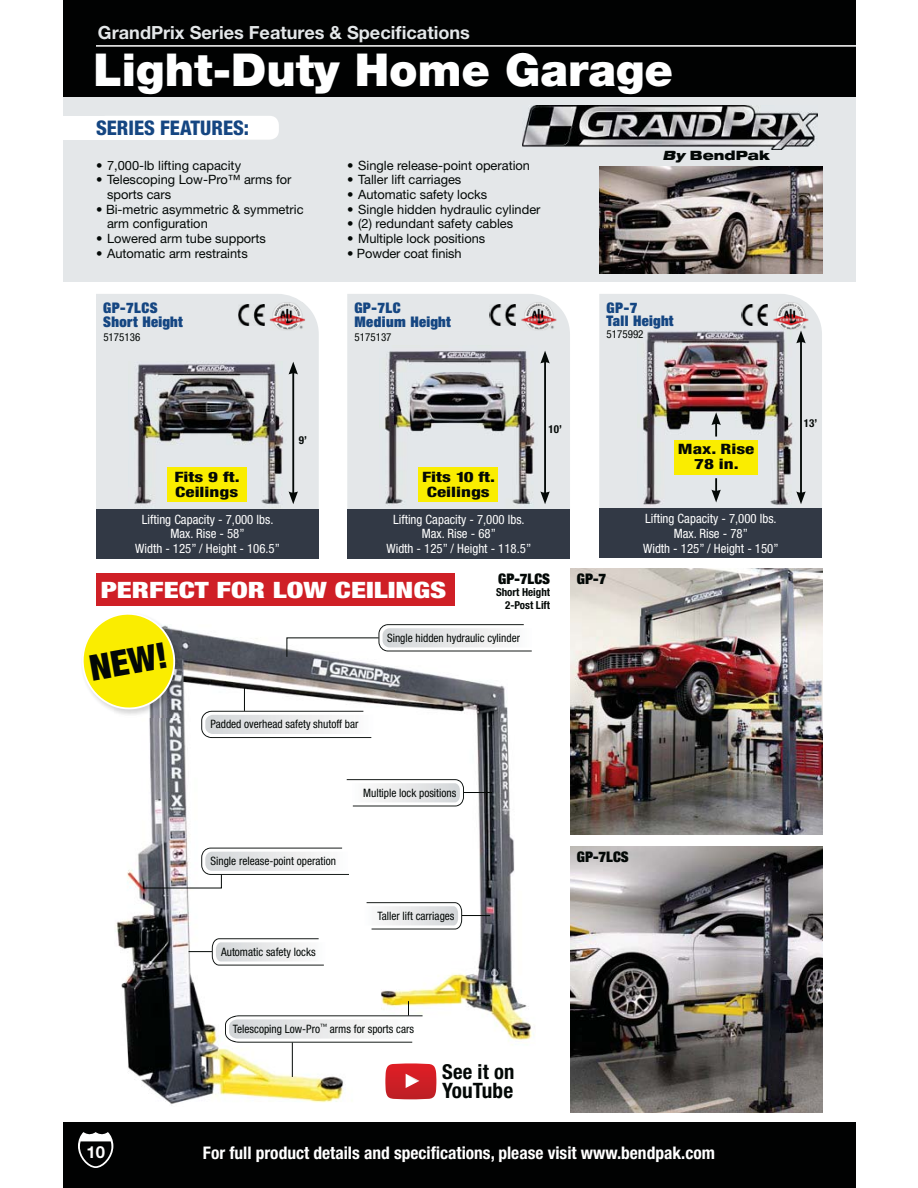
<style>
.page{position:relative;width:918px;height:1188px;background:#fff}
.page>*{position:absolute;margin:0;border:0;box-sizing:border-box;transform-origin:0 0}
.t1{font:900 45.45px "Helvetica Neue LT Std";color:#fff}
.t2{font:900 condensed 35.85px "Helvetica Neue LT Std";color:#030806}
.t3{font:900 condensed 22.5px "Helvetica Neue LT Std";color:#fff;scale:1.33 1}
.t4{font:700 condensed 21.3px "Helvetica Neue LT Std";letter-spacing:.01em;color:#030806}
.t5{font:700 condensed 20.55px "Helvetica Neue LT Std";letter-spacing:.01em;color:#030806}
.t6{font:800 condensed 20.1px "Helvetica Neue LT Std";color:#154682}
.t7{font:700 18.15px "Helvetica Neue LT Std";color:#e4e7e9}
.t8{font:700 condensed 17.4px "Helvetica Neue LT Std";color:#fff}
.t9{font:700 16.65px "Helvetica Neue LT Std";color:#fff}
.t10{font:900 condensed 14.7px/13.8px "Helvetica Neue LT Std";letter-spacing:.03em;color:#154682}
.t11{font:900 condensed 14.7px "Helvetica Neue LT Std";color:#030806}
.t12{font:800 condensed 14.25px/14.9px "Helvetica Neue LT Std";color:#030806;text-align:center;scale:1.33 1}
.t13{font:12.9px/14.7px "Helvetica Neue LT Std";color:#030806}
.t14{font:condensed 12.9px/14.7px "Helvetica Neue LT Std";color:#fff;text-align:center}
.t15{font:900 expanded 12.9px "Helvetica Neue LT Std";color:#030806}
.t16{font:condensed 11.55px "Helvetica Neue LT Std";color:#030806}
.t17{font:700 condensed 10.95px/12.9px "Helvetica Neue LT Std";color:#030806;text-align:right}
.t18{font:condensed 10.95px "Helvetica Neue LT Std";color:#030806}
.s1{font-style:italic}
</style>
<div class="page">
<div style="left:63px;top:0;width:792px;height:97px;background:#010202"></div>
<div style="left:63px;top:1122px;width:792px;height:66px;background:#010202"></div>
<img style="left:115px;top:630px;width:420px;height:475px">
<div style="left:63px;top:97px;width:792px;height:184px;background:#e4e7e9"></div>
<img style="left:570px;top:569px;width:252px;height:266px">
<img style="left:599px;top:166px;width:223px;height:107px">
<img style="left:570px;top:846px;width:252px;height:266px">
<div style="left:599px;top:294px;width:223px;height:215px;background:#e4e7e9"></div>
<div style="left:96px;top:294px;width:223px;height:215px;background:#e4e7e9"></div>
<div style="left:347px;top:294px;width:223px;height:215px;background:#e4e7e9"></div>
<img style="left:773px;top:302px;width:35px;height:28px">
<img style="left:270px;top:302px;width:35px;height:28px">
<img style="left:521px;top:302px;width:35px;height:28px">
<div style="left:599px;top:509px;width:223px;height:49px;background:#323945"></div>
<img style="left:637px;top:330px;width:158px;height:179px">
<img style="left:742px;top:305px;width:26px;height:20px">
<img style="left:239px;top:305px;width:25px;height:20px">
<img style="left:490px;top:305px;width:26px;height:20px">
<div style="left:96px;top:116px;width:183px;height:24px;background:#fff;border-radius:9px"></div>
<div style="left:63px;top:116px;width:168px;height:24px;background:#fff"></div>
<div style="left:96px;top:509px;width:223px;height:49px;background:#323945"></div>
<div style="left:347px;top:509px;width:223px;height:49px;background:#323945"></div>
<img style="left:380px;top:345px;width:158px;height:164px">
<img style="left:129px;top:362px;width:157px;height:147px">
<img style="left:523px;top:106px;width:294px;height:44px">
<div style="left:96px;top:573px;width:359px;height:33px;background:#cf1f26"></div>
<img style="left:371px;top:715px;width:6px;height:19px">
<img style="left:324px;top:942px;width:3px;height:20px">
<svg style="left:286px;top:624px;width:246px;height:34px"></svg>
<img style="left:383px;top:628px;width:152px;height:19px">
<svg style="left:201px;top:688px;width:170px;height:50px"></svg>
<svg style="left:711px;top:478px;width:10px;height:24px"></svg>
<hr style="left:800px;top:341px;width:2px;height:153px;background:#030806">
<svg style="left:796px;top:331px;width:10px;height:12px"></svg>
<svg style="left:796px;top:491px;width:10px;height:13px"></svg>
<hr style="left:544px;top:361px;width:2px;height:133px;background:#030806">
<svg style="left:540px;top:351px;width:10px;height:13px"></svg>
<svg style="left:540px;top:491px;width:10px;height:13px"></svg>
<hr style="left:292px;top:372px;width:2px;height:122px;background:#030806">
<svg style="left:289px;top:362px;width:9px;height:13px"></svg>
<svg style="left:289px;top:491px;width:9px;height:13px"></svg>
<svg style="left:711px;top:412px;width:10px;height:25px"></svg>
<svg style="left:143px;top:848px;width:206px;height:41px"></svg>
<svg style="left:189px;top:938px;width:135px;height:28px"></svg>
<hr style="left:292px;top:1042px;width:1px;height:35px;background:#030806">
<svg style="left:225px;top:1001px;width:198px;height:42px"></svg>
<svg style="left:347px;top:779px;width:145px;height:27px"></svg>
<img style="left:349px;top:783px;width:111px;height:19px">
<svg style="left:367px;top:902px;width:123px;height:27px"></svg>
<img style="left:362px;top:906px;width:96px;height:19px">
<svg style="left:385px;top:1063px;width:51px;height:36px;background:#d4383e"></svg>
<div style="left:167px;top:467px;width:80px;height:35px;background:#faed00"></div>
<div style="left:418px;top:467px;width:80px;height:35px;background:#faed00"></div>
<div style="left:674px;top:440px;width:84px;height:34px;background:#faed00"></div>
<hr style="left:96px;top:45px;width:759px;height:2px;background:#fff">
<svg style="left:78px;top:1132px;width:35px;height:36px"></svg>
<img style="left:115px;top:629px;width:67px;height:88px">
<svg style="left:83px;top:614px;width:95px;height:98px"></svg>
<h3 class="t7" style="left:98px;top:22px;width:374px">GrandPrix Series Features &amp; Specifications</h3>
<h1 class="t1" style="left:93px;top:44px;width:581px">Light-Duty Home Garage</h1>
<h3 class="t6" style="left:96px;top:117px;width:155px">SERIES FEATURES:</h3>
<p class="t13" style="left:96px;top:159px;width:147px">• 7,000-lb lifting capacity</p>
<p class="t13" style="left:107px;top:173px;width:186px;text-indent:-11px">• Telescoping Low-Pro™ arms for sports cars</p>
<p class="t13" style="left:107px;top:203px;width:198px;text-indent:-11px">• Bi-metric asymmetric &amp; symmetric arm configuration</p>
<p class="t13" style="left:96px;top:232px;width:172px">• Lowered arm tube supports</p>
<p class="t13" style="left:96px;top:247px;width:153px">• Automatic arm restraints</p>
<p class="t13" style="left:347px;top:159px;width:184px">• Single release-point operation</p>
<p class="t13" style="left:347px;top:173px;width:116px">• Taller lift carriages</p>
<p class="t13" style="left:347px;top:188px;width:142px">• Automatic safety locks</p>
<p class="t13" style="left:347px;top:203px;width:195px">• Single hidden hydraulic cylinder</p>
<p class="t13" style="left:347px;top:217px;width:167px">• (2) redundant safety cables</p>
<p class="t13" style="left:347px;top:232px;width:139px">• Multiple lock positions</p>
<p class="t13" style="left:347px;top:247px;width:116px">• Powder coat finish</p>
<p class="t10" style="left:103px;top:302px;width:81px">GP-7LCS<br>Short Height</p>
<p class="t10" style="left:354px;top:302px;width:98px">GP-7LC<br>Medium Height</p>
<p class="t18" style="left:103px;top:333px;width:38px">5175136</p>
<p class="t18" style="left:355px;top:333px;width:38px">5175137</p>
<p class="t15" style="left:663px;top:148px;width:109px"><span class="s1">By</span> BendPak</p>
<p class="t10" style="left:607px;top:302px;width:68px">GP-7<br>Tall Height</p>
<p class="t18" style="left:607px;top:331px;width:38px">5175992</p>
<p class="t17" style="left:299px;top:435px;width:10px">9’</p>
<p class="t12" style="left:174px;top:469px;width:51px;text-align:left">Fits 9 ft.<br>Ceilings</p>
<p class="t12" style="left:422px;top:469px;width:56px">Fits 10 ft.<br>Ceilings</p>
<p class="t14" style="left:135px;top:513px;width:146px">Lifting Capacity - 7,000 lbs.<br>Max. Rise - 58”<br>Width - 125” / Height - 106.5”</p>
<p class="t14" style="left:386px;top:513px;width:146px">Lifting Capacity - 7,000 lbs.<br>Max. Rise - 68”<br>Width - 125” / Height - 118.5”</p>
<p class="t17" style="left:549px;top:424px;width:15px">10’</p>
<h3 class="t3" style="left:101px;top:578px;width:261px">PERFECT FOR LOW CEILINGS</h3>
<p class="t11" style="left:498px;top:573px;width:53px">GP-7LCS</p>
<p class="t17" style="left:496px;top:587px;width:56px">Short Height<br>2-Post Lift</p>
<h2 class="t2" style="left:86px;top:648px;width:80px;rotate:-10deg">NEW!</h2>
<p class="t16" style="left:387px;top:634px;width:134px">Single hidden hydraulic cylinder</p>
<p class="t16" style="left:211px;top:720px;width:149px">Padded overhead safety shutoff bar</p>
<p class="t11" style="left:577px;top:573px;width:31px">GP-7</p>
<p class="t12" style="left:678px;top:442px;width:59px">Max. Rise<br>78 in.</p>
<p class="t14" style="left:643px;top:512px;width:137px">Lifting Capacity - 7,000 lbs.<br>Max. Rise - 78”<br>Width - 125” / Height - 150”</p>
<p class="t16" style="left:211px;top:857px;width:127px">Single release-point operation</p>
<p class="t16" style="left:221px;top:948px;width:96px">Automatic safety locks</p>
<p class="t16" style="left:363px;top:789px;width:95px">Multiple lock positions</p>
<p class="t16" style="left:377px;top:912px;width:79px">Taller lift carriages</p>
<p class="t11" style="left:577px;top:852px;width:53px">GP-7LCS</p>
<p class="t16" style="left:233px;top:1025px;width:183px">Telescoping Low-Pro<sup>™</sup> arms for sports cars</p>
<h3 class="t5" style="left:442px;top:1064px;width:74px">See it on</h3>
<h3 class="t4" style="left:442px;top:1083px;width:73px">YouTube</h3>
<p class="t9" style="left:87px;top:1142px;width:20px">10</p>
<h3 class="t8" style="left:203px;top:1146px;width:514px">For full product details and specifications, please visit www.bendpak.com</h3>
<p class="t17" style="left:804px;top:418px;width:15px">13’</p>
</div>
